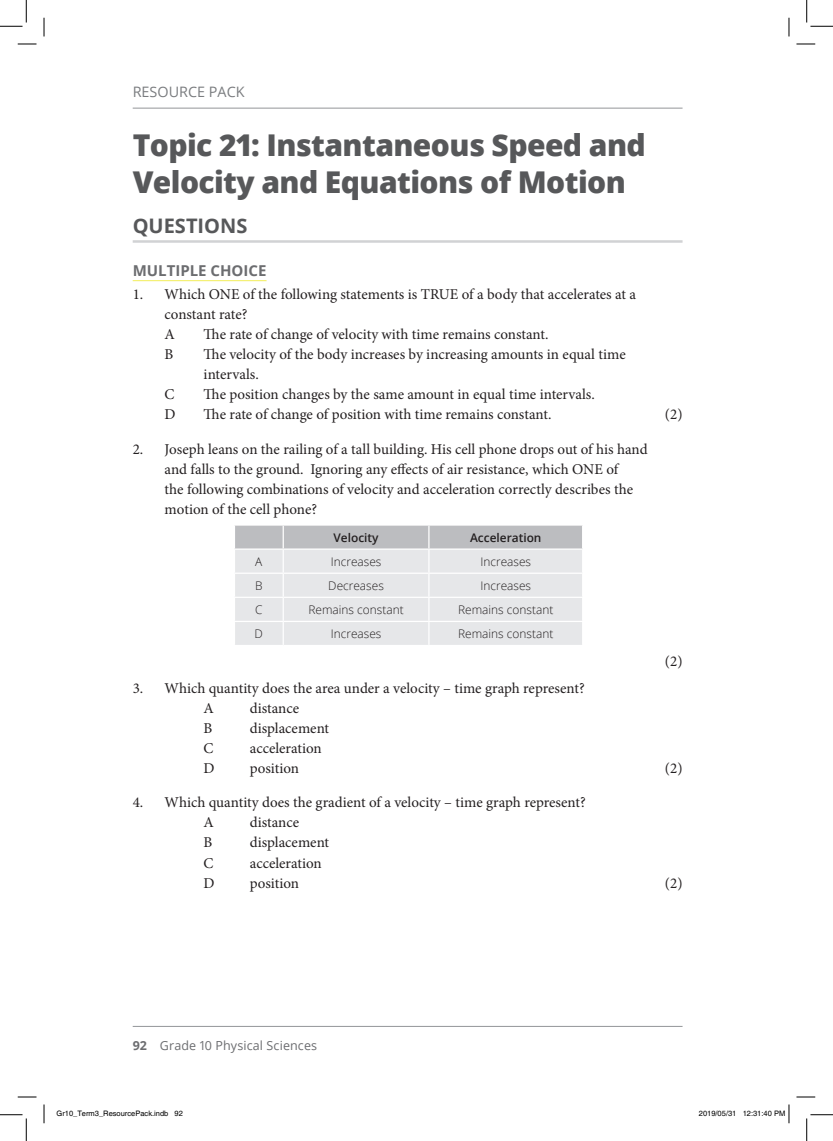
<style>
.page{position:relative;width:833px;height:1141px;background:#fff}
.page>*{position:absolute;margin:0;border:0;box-sizing:border-box;transform-origin:0 0}
.t1{font:800 30px/37.5px "Open Sans";letter-spacing:-.02em;color:#57585a}
.t2{font:700 20px "Open Sans";color:#57585a}
.t3{font:15px/20px "Minion Pro";color:#231f20}
.t4{font:700 15px "Open Sans";color:#6c6d70}
.t5{font:14.38px "Open Sans";color:#7a7c7f}
.t6{font:12.5px "Open Sans";letter-spacing:.01em;color:#6c6d70}
.t7{font:300 11.88px "Open Sans";color:#231f20}
.t8{font:600 11.88px "Open Sans";color:#231f20}
.t9{font:7.5px "Helvetica";color:#000}
.s1{font-weight:700}
</style>
<div class="page">
<hr style="left:133px;top:108px;width:549px;height:1px;background:#939598">
<hr style="left:133px;top:1025px;width:549px;height:1px;background:#939598">
<hr style="left:133px;top:240px;width:549px;height:3px;background:#d1d2d4">
<hr style="left:133px;top:280px;width:133px;height:1px;background:#f2ed58">
<svg style="left:235px;top:525px;width:347px;height:119px;background:#dfe0e2"></svg>
<hr style="left:581px;top:622px;width:2px;height:22px;background:#fff">
<svg style="left:18px;top:43px;width:18px;height:2px"></svg>
<svg style="left:796px;top:43px;width:18px;height:2px"></svg>
<svg style="left:18px;top:1096px;width:18px;height:1px"></svg>
<svg style="left:796px;top:1096px;width:18px;height:1px"></svg>
<svg style="left:43px;top:18px;width:2px;height:18px"></svg>
<svg style="left:43px;top:1104px;width:2px;height:19px"></svg>
<svg style="left:788px;top:18px;width:1px;height:18px"></svg>
<svg style="left:0;top:0;width:27px;height:27px"></svg>
<svg style="left:0;top:1114px;width:27px;height:26px"></svg>
<svg style="left:806px;top:0;width:26px;height:27px"></svg>
<svg style="left:806px;top:1114px;width:26px;height:26px"></svg>
<svg style="left:788px;top:1104px;width:1px;height:19px"></svg>
<p class="t5" style="left:133px;top:82px;width:113px">RESOURCE PACK</p>
<h1 class="t1" style="left:133px;top:124px;width:514px">Topic 21: Instantaneous Speed and<br>Velocity and Equations of Motion</h1>
<h2 class="t2" style="left:133px;top:212px;width:116px">QUESTIONS</h2>
<p class="t4" style="left:133px;top:259px;width:135px">MULTIPLE CHOICE</p>
<p class="t3" style="left:164px;top:285px;width:472px;text-indent:-32px">1. Which ONE of the following statements is TRUE of a body that accelerates at a constant rate?<br>A</p>
<p class="t3" style="left:203px;top:325px;width:346px">The rate of change of velocity with time remains constant.</p>
<p class="t3" style="left:164px;top:345px;width:10px">B</p>
<p class="t3" style="left:203px;top:345px;width:423px">The velocity of the body increases by increasing amounts in equal time intervals.</p>
<p class="t3" style="left:164px;top:385px;width:11px">C</p>
<p class="t3" style="left:203px;top:385px;width:392px">The position changes by the same amount in equal time intervals.</p>
<p class="t3" style="left:164px;top:405px;width:13px">D</p>
<p class="t3" style="left:203px;top:405px;width:349px">The rate of change of position with time remains constant.</p>
<p class="t3" style="left:664px;top:405px;width:19px">(2)</p>
<p class="t3" style="left:164px;top:439px;width:484px;text-indent:-32px">2. Joseph leans on the railing of a tall building. His cell phone drops out of his hand and falls to the ground. Ignoring any effects of air resistance, which ONE of<br>the following combinations of velocity and acceleration correctly describes the motion of the cell phone?</p>
<p class="t8" style="left:333px;top:529px;width:47px">Velocity</p>
<p class="t8" style="left:470px;top:529px;width:73px">Acceleration</p>
<p class="t7" style="left:255px;top:553px;width:9px">A</p>
<p class="t7" style="left:330px;top:553px;width:52px">Increases</p>
<p class="t7" style="left:480px;top:553px;width:52px">Increases</p>
<p class="t7" style="left:255px;top:577px;width:9px">B</p>
<p class="t7" style="left:328px;top:577px;width:57px">Decreases</p>
<p class="t7" style="left:480px;top:577px;width:52px">Increases</p>
<p class="t7" style="left:255px;top:601px;width:9px">C</p>
<p class="t7" style="left:308px;top:601px;width:97px">Remains constant</p>
<p class="t7" style="left:458px;top:601px;width:97px">Remains constant</p>
<p class="t7" style="left:254px;top:625px;width:10px">D</p>
<p class="t7" style="left:330px;top:625px;width:52px">Increases</p>
<p class="t7" style="left:458px;top:625px;width:97px">Remains constant</p>
<p class="t3" style="left:664px;top:651px;width:19px">(2)</p>
<p class="t3" style="left:203px;top:678px;width:382px;text-indent:-71px">3. Which quantity does the area under a velocity – time graph represent?<br>A</p>
<p class="t3" style="left:249px;top:698px;width:51px">distance</p>
<p class="t3" style="left:203px;top:718px;width:10px">B</p>
<p class="t3" style="left:249px;top:718px;width:81px">displacement</p>
<p class="t3" style="left:203px;top:738px;width:11px">C</p>
<p class="t3" style="left:249px;top:738px;width:73px">acceleration</p>
<p class="t3" style="left:203px;top:758px;width:13px">D</p>
<p class="t3" style="left:249px;top:758px;width:51px">position</p>
<p class="t3" style="left:664px;top:758px;width:19px">(2)</p>
<p class="t3" style="left:203px;top:792px;width:383px;text-indent:-71px">4. Which quantity does the gradient of a velocity – time graph represent?<br>A</p>
<p class="t3" style="left:249px;top:812px;width:51px">distance</p>
<p class="t3" style="left:203px;top:832px;width:10px">B</p>
<p class="t3" style="left:249px;top:832px;width:81px">displacement</p>
<p class="t3" style="left:203px;top:852px;width:11px">C</p>
<p class="t3" style="left:249px;top:852px;width:73px">acceleration</p>
<p class="t3" style="left:203px;top:872px;width:13px">D</p>
<p class="t3" style="left:249px;top:872px;width:51px">position</p>
<p class="t3" style="left:664px;top:872px;width:19px">(2)</p>
<p class="t6" style="left:133px;top:1036px;width:186px"><span class="s1">92</span> Grade 10 Physical Sciences</p>
<p class="t9" style="left:56px;top:1108px;width:128px">Gr10_Term3_ResourcePack.indb 92</p>
<p class="t9" style="left:698px;top:1108px;width:88px">2019/05/31 12:31:40 PM</p>
</div>
